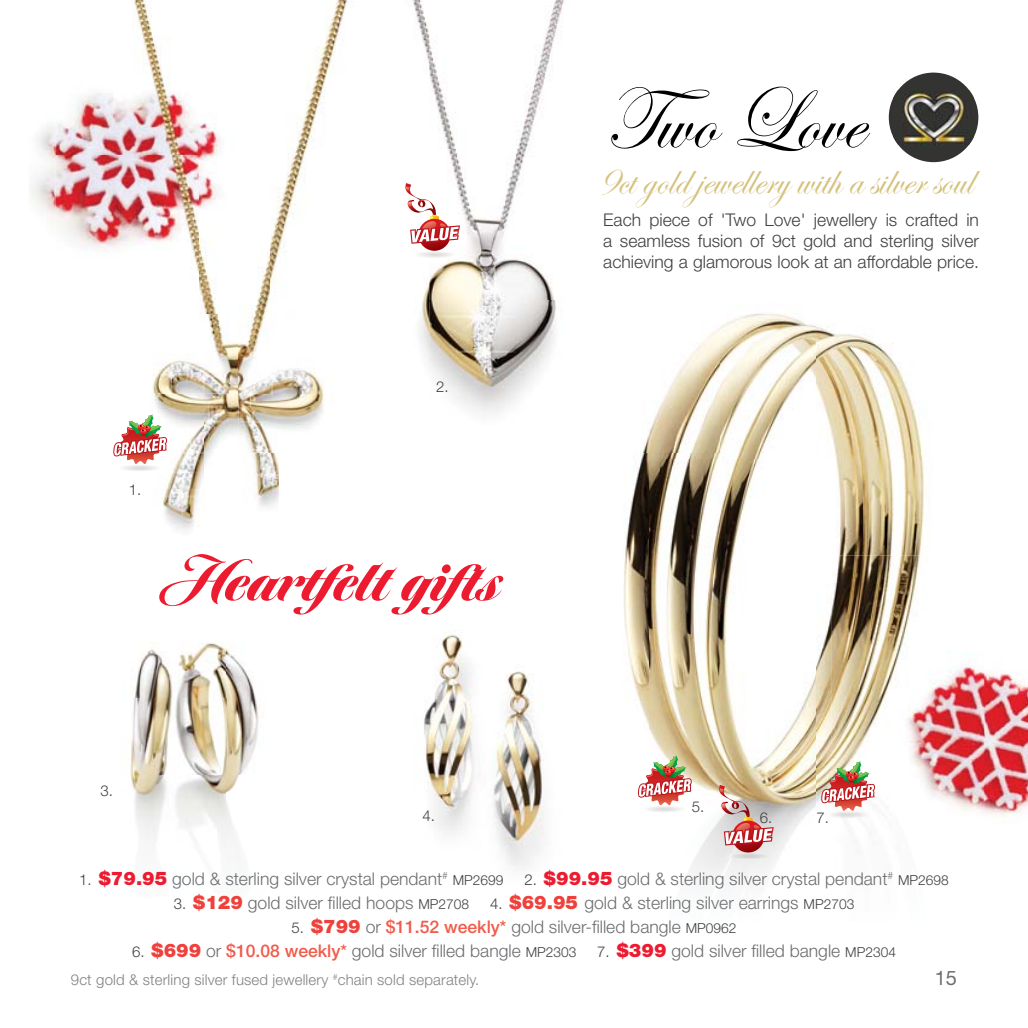
<style>
.page{position:relative;width:1028px;height:1028px;background:#fff}
.page>*{position:absolute;margin:0;border:0;box-sizing:border-box;transform-origin:0 0}
.t1{font:89px "Edwardian Script ITC";color:#000;scale:.95 1}
.t2{font:900 65px "Tangier";color:#ed1b2f}
.t3{font:44px "Edwardian Script ITC";color:#d5c27d;scale:.95 1}
.t4{font:20px "Helvetica Neue LT Pro";color:#6d6e71}
.t5{font:300 17.5px "Helvetica Neue LT Pro";color:#6d6e71}
.t6{font:300 17.5px/21px "Helvetica Neue LT Pro";color:#414042;text-align:justify}
.t7{font:300 15px "Helvetica Neue LT Pro";letter-spacing:.01em;color:#808285}
.t8{font:300 15px "Helvetica Neue LT Pro";color:#414042}
.s1{font-size:15px;color:#414042}
.s2{font-weight:900;font-size:18.75px;color:#ed1b2f}
.s3{font-size:13.75px;color:#414042}
.s4{font-weight:900;font-size:18.75px;color:#ef413c}
.s5{font-weight:500;color:#f15b4c}
</style>
<div class="page">
<img style="left:29px;top:127px;width:27px;height:97px">
<img style="left:984px;top:672px;width:44px;height:146px">
<img style="left:153px;top:394px;width:126px;height:136px">
<img style="left:56px;top:0;width:183px;height:394px">
<img style="left:429px;top:0;width:135px;height:301px">
<img style="left:461px;top:301px;width:95px;height:112px">
<img style="left:269px;top:0;width:79px;height:299px">
<img style="left:412px;top:0;width:17px;height:63px">
<img style="left:239px;top:368px;width:86px;height:85px">
<img style="left:239px;top:249px;width:30px;height:145px">
<img style="left:129px;top:643px;width:132px;height:206px">
<img style="left:493px;top:671px;width:52px;height:197px">
<img style="left:650px;top:313px;width:275px;height:321px">
<img style="left:623px;top:453px;width:27px;height:274px">
<img style="left:649px;top:634px;width:168px;height:174px">
<img style="left:817px;top:634px;width:84px;height:127px">
<img style="left:642px;top:313px;width:77px;height:140px">
<div style="left:888px;top:73px;width:90px;height:89px;background:#333332;border-radius:50%"></div>
<img style="left:894px;top:90px;width:79px;height:54px">
<img style="left:424px;top:633px;width:50px;height:200px">
<svg style="left:113px;top:414px;width:55px;height:69px"></svg>
<svg style="left:405px;top:183px;width:56px;height:219px"></svg>
<svg style="left:637px;top:755px;width:55px;height:57px"></svg>
<img style="left:717px;top:785px;width:58px;height:134px">
<img style="left:817px;top:761px;width:58px;height:57px">
<h1 class="t1" style="left:605px;top:71px;width:273px">Two Love</h1>
<h3 class="t3" style="left:597px;top:155px;width:396px">9ct gold jewellery with a silver soul</h3>
<p class="t8" style="left:436px;top:381px;width:14px">2.</p>
<p class="t8" style="left:129px;top:484px;width:14px">1.</p>
<h2 class="t2" style="left:162px;top:539px;width:346px">Heartfelt gifts</h2>
<p class="t8" style="left:100px;top:785px;width:14px">3.</p>
<p class="t8" style="left:422px;top:810px;width:14px">4.</p>
<p class="t6" style="left:603px;top:211px;width:377px">Each piece of 'Two Love' jewellery is crafted in a seamless fusion of 9ct gold and sterling silver achieving a glamorous look at an affordable price.</p>
<p class="t8" style="left:691px;top:801px;width:14px">5.</p>
<p class="t8" style="left:760px;top:812px;width:14px">6.</p>
<p class="t8" style="left:816px;top:812px;width:14px">7.</p>
<p class="t5" style="left:79px;top:872px;width:426px"><span class="s1">1.</span> <span class="s2">$79.95</span> gold &amp; sterling silver crystal pendant<sup>#</sup> <span class="s3">MP2699</span></p>
<p class="t5" style="left:524px;top:872px;width:426px"><span class="s1">2.</span> <span class="s2">$99.95</span> gold &amp; sterling silver crystal pendant<sup>#</sup> <span class="s3">MP2698</span></p>
<p class="t5" style="left:174px;top:896px;width:297px"><span class="s1">3.</span> <span class="s4">$129</span> gold silver filled hoops <span class="s3">MP2708</span></p>
<p class="t5" style="left:490px;top:896px;width:366px"><span class="s1">4.</span> <span class="s4">$69.95</span> gold &amp; sterling silver earrings <span class="s3">MP2703</span></p>
<p class="t5" style="left:291px;top:920px;width:446px"><span class="s1">5.</span> <span class="s4">$799</span> or <span class="s5">$11.52 weekly*</span> gold silver-filled bangle <span class="s3">MP0962</span></p>
<p class="t5" style="left:132px;top:944px;width:446px"><span class="s1">6.</span> <span class="s4">$699</span> or <span class="s5">$10.08 weekly*</span> gold silver filled bangle <span class="s3">MP2303</span></p>
<p class="t5" style="left:597px;top:944px;width:300px"><span class="s1">7.</span> <span class="s2">$399</span> gold silver filled bangle <span class="s3">MP2304</span></p>
<p class="t7" style="left:71px;top:974px;width:410px">9ct gold &amp; sterling silver fused jewellery <sup>#</sup>chain sold separately.</p>
<p class="t4" style="left:934px;top:970px;width:24px">15</p>
</div>
